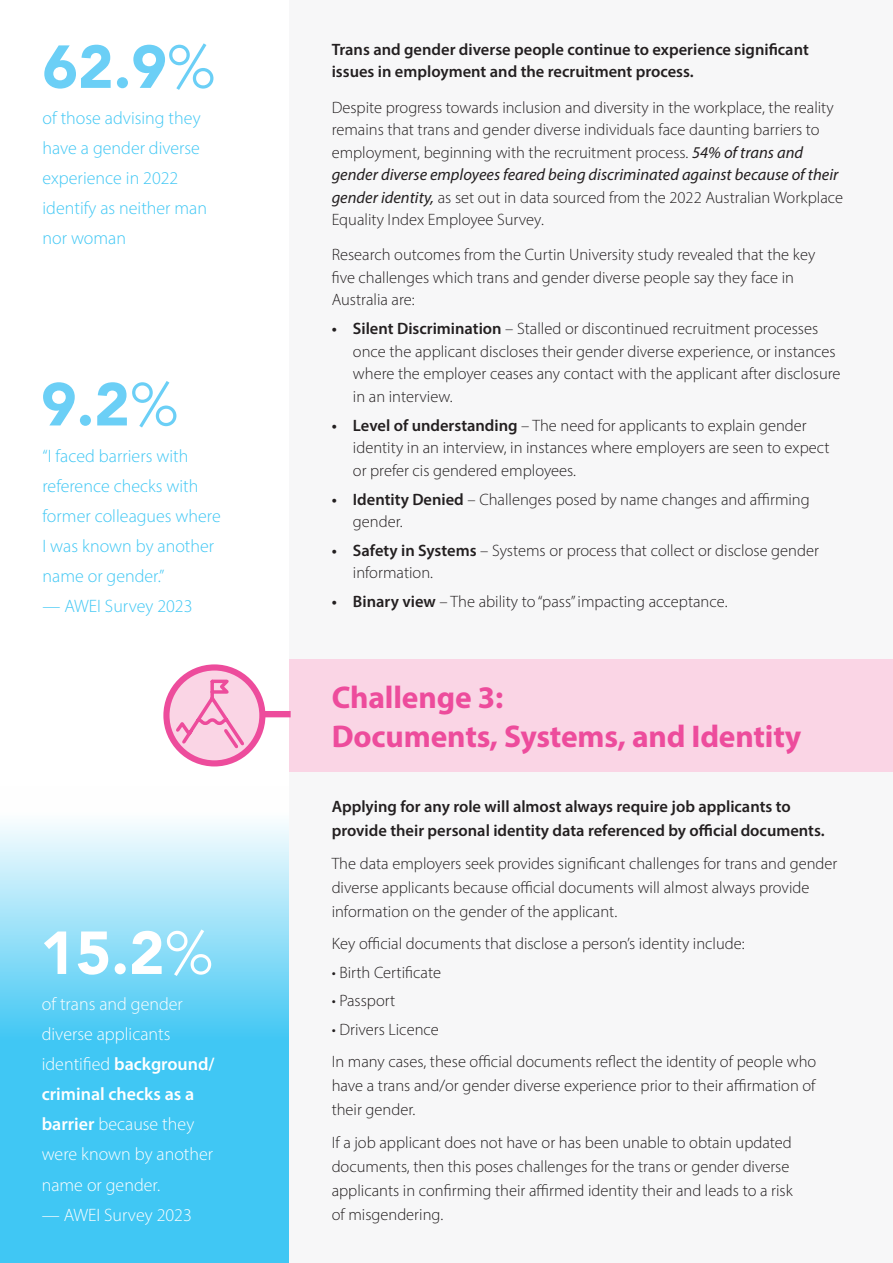
<style>
.page{position:relative;width:893px;height:1263px;background:#fff}
.page>*{position:absolute;margin:0;border:0;box-sizing:border-box;transform-origin:0 0}
.t1{font:900 60px "Avenir";color:#6bcff6}
.t2{font:900 60px "Avenir";color:#fff}
.t3{font:700 31.5px/39px "Myriad Pro";letter-spacing:-.005em;color:#ed4c9c}
.t4{font:300 18px/30px "Myriad Pro";color:#40c7f4}
.t5{font:300 18px/30px "Myriad Pro";color:#fff}
.Basic{font:300 16.5px/22.5px "Myriad Pro";color:#231f20}
.Basic-2{font:600 16.5px/24.2px "Myriad Pro";color:#231f20}
.s1{font-family:"Avenir LT";font-weight:300}
.s2{font-weight:600}
.s3{font-weight:400;font-style:italic}
</style>
<div class="page">
<svg style="left:0;top:823px;width:289px;height:380px;background:#73d5f6"></svg>
<div style="left:0;top:1203px;width:289px;height:60px;background:#40c7f4"></div>
<div style="left:289px;top:0;width:604px;height:1263px;background:#f7f7f8"></div>
<div style="left:289px;top:659px;width:604px;height:113px;background:#fad5e5"></div>
<svg style="left:166px;top:667px;width:96px;height:96px;background:#f6b4d3"></svg>
<div style="left:163px;top:664px;width:102px;height:102px;border:6px solid #ed4c9c;border-radius:50%"></div>
<div style="left:260px;top:711px;width:31px;height:6px;background:#ed4c9c"></div>
<svg style="left:173px;top:678px;width:74px;height:73px;background:#f7bad6"></svg>
<p class="t1" style="left:43px;top:31px;width:175px">62.9<span class="s1">%</span></p>
<p class="t4" style="left:43px;top:103px;width:166px">of those advising they have a gender diverse experience in 2022 identify as neither man nor woman</p>
<p class="t1" style="left:41px;top:368px;width:139px">9.2<span class="s1">%</span></p>
<p class="t4" style="left:43px;top:441px;width:180px">“I faced barriers with reference checks with former colleagues where<br>I was known by another name or gender.”</p>
<p class="t4" style="left:43px;top:591px;width:152px">— AWEI Survey 2023</p>
<p class="t2" style="left:40px;top:917px;width:175px">15.2<span class="s1">%</span></p>
<p class="t5" style="left:42px;top:989px;width:174px">of trans and gender diverse applicants identified <span class="s2">background/ criminal checks as a barrier</span> because they were known by another name or gender.</p>
<p class="t5" style="left:42px;top:1199px;width:152px">— AWEI Survey 2023</p>
<p class="Basic-2" style="left:332px;top:38px;width:479px;line-height:22.5px">Trans and gender diverse people continue to experience significant issues in employment and the recruitment process.</p>
<p class="Basic" style="left:332px;top:96px;width:513px">Despite progress towards inclusion and diversity in the workplace, the reality remains that trans and gender diverse individuals face daunting barriers to employment, beginning with the recruitment process. <span class="s3">54% of trans and gender diverse employees feared being discriminated against because of their gender identity,</span> as set out in data sourced from the 2022 Australian Workplace Equality Index Employee Survey.</p>
<p class="Basic" style="left:332px;top:244px;width:485px">Research outcomes from the Curtin University study revealed that the key five challenges which trans and gender diverse people say they face in<br>Australia are:</p>
<p class="Basic" style="left:353px;top:317px;width:489px;text-indent:-21px"><span class="s2">• Silent Discrimination</span> – Stalled or discontinued recruitment processes once the applicant discloses their gender diverse experience, or instances where the employer ceases any contact with the applicant after disclosure in an interview.</p>
<p class="Basic" style="left:353px;top:414px;width:478px;text-indent:-21px"><span class="s2">• Level of understanding</span> – The need for applicants to explain gender identity in an interview, in instances where employers are seen to expect or prefer cis gendered employees.</p>
<p class="Basic" style="left:353px;top:488px;width:458px;text-indent:-21px"><span class="s2">• Identity Denied</span> – Challenges posed by name changes and affirming gender.</p>
<p class="Basic" style="left:353px;top:539px;width:468px;text-indent:-21px"><span class="s2">• Safety in Systems</span> – Systems or process that collect or disclose gender information.</p>
<p class="Basic" style="left:332px;top:590px;width:397px"><span class="s2">• Binary view</span> – The ability to “pass” impacting acceptance.</p>
<p class="t3" style="left:332px;top:677px;width:471px">Challenge 3:<br>Documents, Systems, and Identity</p>
<p class="Basic-2" style="left:332px;top:794px;width:494px">Applying for any role will almost always require job applicants to provide their personal identity data referenced by official documents.</p>
<p class="Basic" style="left:332px;top:851px;width:507px;line-height:24.2px">The data employers seek provides significant challenges for trans and gender diverse applicants because official documents will almost always provide information on the gender of the applicant.</p>
<p class="Basic" style="left:332px;top:932px;width:414px">Key official documents that disclose a person’s identity include:</p>
<p class="Basic" style="left:332px;top:961px;width:111px">• Birth Certificate</p>
<p class="Basic" style="left:332px;top:989px;width:65px">• Passport</p>
<p class="Basic" style="left:332px;top:1018px;width:109px">• Drivers Licence</p>
<p class="Basic" style="left:332px;top:1049px;width:486px;line-height:24.2px;text-align:justify">In many cases, these official documents reflect the identity of people who have a trans and/or gender diverse experience prior to their affirmation of their gender.</p>
<p class="Basic" style="left:332px;top:1130px;width:463px;line-height:24.2px">If a job applicant does not have or has been unable to obtain updated documents, then this poses challenges for the trans or gender diverse applicants in confirming their affirmed identity their and leads to a risk of misgendering.</p>
</div>
